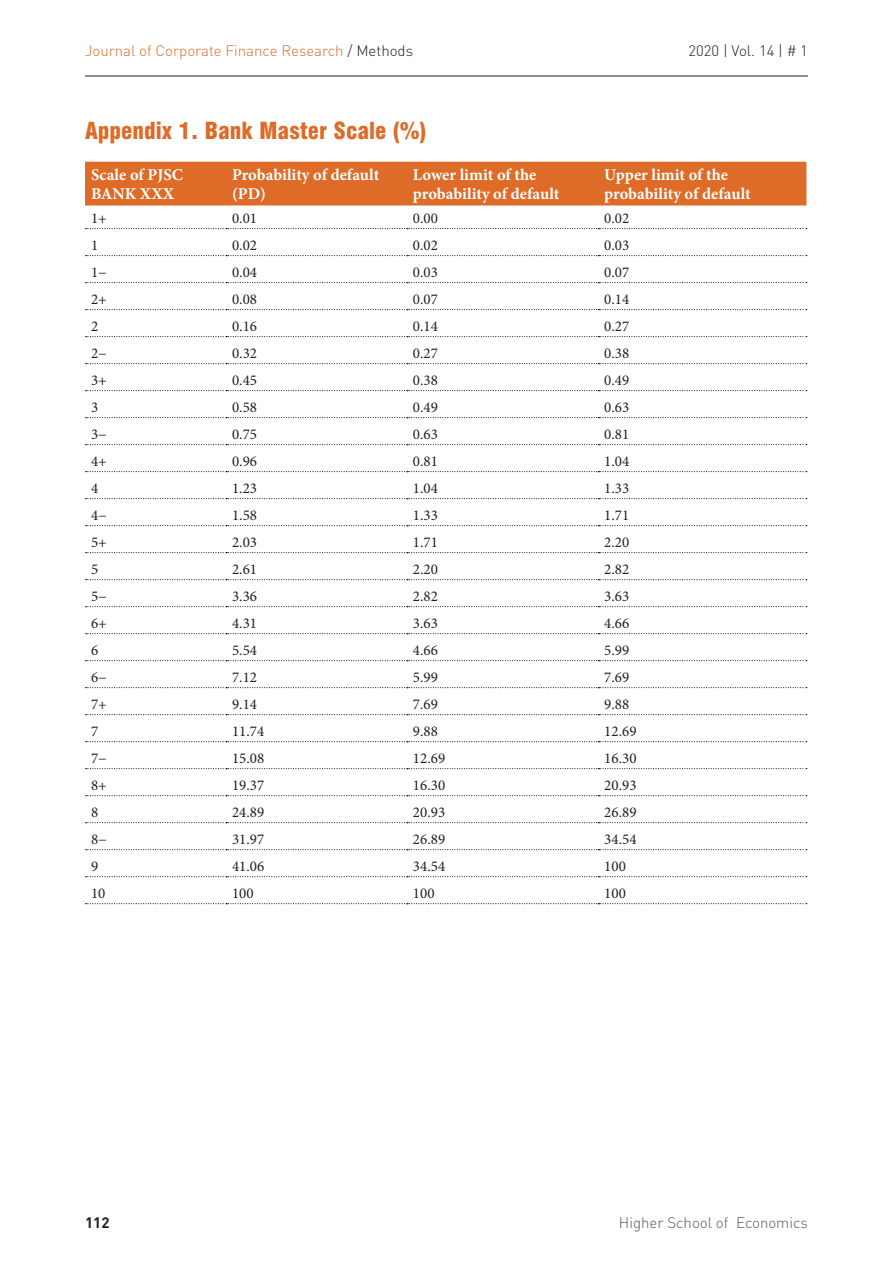
<style>
.page{position:relative;width:893px;height:1263px;background:#fff}
.page>*{position:absolute;margin:0;border:0;box-sizing:border-box;transform-origin:0 0}
.Подзаголовок{font:24px "Helios Cond Black C";color:#de6b27}
.ТАБЛИЦА_ЗАГ{font:700 16.5px/19.8px "Minion Pro";letter-spacing:-.005em;color:#fff}
.Текст_ENG{font:15px "Minion Pro";color:#231f20}
.t1{font:300 15px "DIN Pro";color:#de6b27}
.t2{font:300 15px "DIN Pro";color:#57585a}
.t3{font:300 15px "DIN Pro";color:#231f20}
.t4{font:700 15px "DIN Pro";color:#231f20}
.s1{color:#231f20}
</style>
<div class="page">
<hr style="left:85px;top:76px;width:723px;height:1px;background:#231f20">
<div style="left:85px;top:162px;width:721px;height:43px;background:#de6b27"></div>
<svg style="left:86px;top:228px;width:721px;height:1px"></svg>
<svg style="left:86px;top:255px;width:721px;height:1px"></svg>
<svg style="left:86px;top:282px;width:721px;height:1px"></svg>
<svg style="left:86px;top:309px;width:721px;height:1px"></svg>
<svg style="left:86px;top:336px;width:721px;height:1px"></svg>
<svg style="left:86px;top:363px;width:721px;height:1px"></svg>
<svg style="left:86px;top:390px;width:721px;height:1px"></svg>
<svg style="left:86px;top:417px;width:721px;height:1px"></svg>
<svg style="left:86px;top:444px;width:721px;height:1px"></svg>
<svg style="left:86px;top:471px;width:721px;height:1px"></svg>
<svg style="left:86px;top:498px;width:721px;height:1px"></svg>
<svg style="left:86px;top:525px;width:721px;height:1px"></svg>
<svg style="left:86px;top:552px;width:721px;height:1px"></svg>
<svg style="left:86px;top:579px;width:721px;height:1px"></svg>
<svg style="left:86px;top:606px;width:721px;height:1px"></svg>
<svg style="left:86px;top:633px;width:721px;height:1px"></svg>
<svg style="left:86px;top:660px;width:721px;height:1px"></svg>
<svg style="left:86px;top:687px;width:721px;height:1px"></svg>
<svg style="left:86px;top:714px;width:721px;height:1px"></svg>
<svg style="left:86px;top:741px;width:721px;height:1px"></svg>
<svg style="left:86px;top:768px;width:721px;height:1px"></svg>
<svg style="left:86px;top:795px;width:721px;height:1px"></svg>
<svg style="left:86px;top:822px;width:721px;height:1px"></svg>
<svg style="left:86px;top:849px;width:721px;height:1px"></svg>
<svg style="left:86px;top:876px;width:721px;height:1px"></svg>
<svg style="left:86px;top:903px;width:721px;height:1px"></svg>
<p class="t1" style="left:85px;top:40px;width:330px">Journal of Corporate Finance Research <span class="s1">/ Methods</span></p>
<p class="t3" style="left:688px;top:40px;width:121px">2020 | Vol. 14 | # 1</p>
<p class="Подзаголовок" style="left:85px;top:116px;width:343px">Appendix 1. Bank Master Scale (%)</p>
<p class="ТАБЛИЦА_ЗАГ" style="left:91px;top:164px;width:93px">Scale of PJSC<br>BANK ХХХ</p>
<p class="ТАБЛИЦА_ЗАГ" style="left:232px;top:164px;width:149px">Probability of default (PD)</p>
<p class="ТАБЛИЦА_ЗАГ" style="left:413px;top:164px;width:148px">Lower limit of the probability of default</p>
<p class="ТАБЛИЦА_ЗАГ" style="left:604px;top:164px;width:148px">Upper limit of the probability of default</p>
<p class="Текст_ENG" style="left:91px;top:208px;width:17px">1+</p>
<p class="Текст_ENG" style="left:232px;top:208px;width:27px">0.01</p>
<p class="Текст_ENG" style="left:413px;top:208px;width:27px">0.00</p>
<p class="Текст_ENG" style="left:604px;top:208px;width:27px">0.02</p>
<p class="Текст_ENG" style="left:91px;top:235px;width:9px">1</p>
<p class="Текст_ENG" style="left:232px;top:235px;width:27px">0.02</p>
<p class="Текст_ENG" style="left:413px;top:235px;width:27px">0.02</p>
<p class="Текст_ENG" style="left:604px;top:235px;width:27px">0.03</p>
<p class="Текст_ENG" style="left:91px;top:262px;width:17px">1−</p>
<p class="Текст_ENG" style="left:232px;top:262px;width:27px">0.04</p>
<p class="Текст_ENG" style="left:413px;top:262px;width:27px">0.03</p>
<p class="Текст_ENG" style="left:604px;top:262px;width:27px">0.07</p>
<p class="Текст_ENG" style="left:91px;top:289px;width:17px">2+</p>
<p class="Текст_ENG" style="left:232px;top:289px;width:27px">0.08</p>
<p class="Текст_ENG" style="left:413px;top:289px;width:27px">0.07</p>
<p class="Текст_ENG" style="left:604px;top:289px;width:27px">0.14</p>
<p class="Текст_ENG" style="left:91px;top:316px;width:9px">2</p>
<p class="Текст_ENG" style="left:232px;top:316px;width:27px">0.16</p>
<p class="Текст_ENG" style="left:413px;top:316px;width:27px">0.14</p>
<p class="Текст_ENG" style="left:604px;top:316px;width:27px">0.27</p>
<p class="Текст_ENG" style="left:91px;top:343px;width:17px">2−</p>
<p class="Текст_ENG" style="left:232px;top:343px;width:27px">0.32</p>
<p class="Текст_ENG" style="left:413px;top:343px;width:27px">0.27</p>
<p class="Текст_ENG" style="left:604px;top:343px;width:27px">0.38</p>
<p class="Текст_ENG" style="left:91px;top:370px;width:17px">3+</p>
<p class="Текст_ENG" style="left:232px;top:370px;width:27px">0.45</p>
<p class="Текст_ENG" style="left:413px;top:370px;width:27px">0.38</p>
<p class="Текст_ENG" style="left:604px;top:370px;width:27px">0.49</p>
<p class="Текст_ENG" style="left:91px;top:397px;width:9px">3</p>
<p class="Текст_ENG" style="left:232px;top:397px;width:27px">0.58</p>
<p class="Текст_ENG" style="left:413px;top:397px;width:27px">0.49</p>
<p class="Текст_ENG" style="left:604px;top:397px;width:27px">0.63</p>
<p class="Текст_ENG" style="left:91px;top:424px;width:17px">3−</p>
<p class="Текст_ENG" style="left:232px;top:424px;width:27px">0.75</p>
<p class="Текст_ENG" style="left:413px;top:424px;width:27px">0.63</p>
<p class="Текст_ENG" style="left:604px;top:424px;width:27px">0.81</p>
<p class="Текст_ENG" style="left:91px;top:451px;width:17px">4+</p>
<p class="Текст_ENG" style="left:232px;top:451px;width:27px">0.96</p>
<p class="Текст_ENG" style="left:413px;top:451px;width:27px">0.81</p>
<p class="Текст_ENG" style="left:604px;top:451px;width:27px">1.04</p>
<p class="Текст_ENG" style="left:91px;top:478px;width:9px">4</p>
<p class="Текст_ENG" style="left:232px;top:478px;width:27px">1.23</p>
<p class="Текст_ENG" style="left:413px;top:478px;width:27px">1.04</p>
<p class="Текст_ENG" style="left:604px;top:478px;width:27px">1.33</p>
<p class="Текст_ENG" style="left:91px;top:505px;width:17px">4−</p>
<p class="Текст_ENG" style="left:232px;top:505px;width:27px">1.58</p>
<p class="Текст_ENG" style="left:413px;top:505px;width:27px">1.33</p>
<p class="Текст_ENG" style="left:604px;top:505px;width:27px">1.71</p>
<p class="Текст_ENG" style="left:91px;top:532px;width:17px">5+</p>
<p class="Текст_ENG" style="left:232px;top:532px;width:27px">2.03</p>
<p class="Текст_ENG" style="left:413px;top:532px;width:27px">1.71</p>
<p class="Текст_ENG" style="left:604px;top:532px;width:27px">2.20</p>
<p class="Текст_ENG" style="left:91px;top:559px;width:9px">5</p>
<p class="Текст_ENG" style="left:232px;top:559px;width:27px">2.61</p>
<p class="Текст_ENG" style="left:413px;top:559px;width:27px">2.20</p>
<p class="Текст_ENG" style="left:604px;top:559px;width:27px">2.82</p>
<p class="Текст_ENG" style="left:91px;top:586px;width:17px">5−</p>
<p class="Текст_ENG" style="left:232px;top:586px;width:27px">3.36</p>
<p class="Текст_ENG" style="left:413px;top:586px;width:27px">2.82</p>
<p class="Текст_ENG" style="left:604px;top:586px;width:27px">3.63</p>
<p class="Текст_ENG" style="left:91px;top:613px;width:17px">6+</p>
<p class="Текст_ENG" style="left:232px;top:613px;width:27px">4.31</p>
<p class="Текст_ENG" style="left:413px;top:613px;width:27px">3.63</p>
<p class="Текст_ENG" style="left:604px;top:613px;width:27px">4.66</p>
<p class="Текст_ENG" style="left:91px;top:640px;width:9px">6</p>
<p class="Текст_ENG" style="left:232px;top:640px;width:27px">5.54</p>
<p class="Текст_ENG" style="left:413px;top:640px;width:27px">4.66</p>
<p class="Текст_ENG" style="left:604px;top:640px;width:27px">5.99</p>
<p class="Текст_ENG" style="left:91px;top:667px;width:17px">6−</p>
<p class="Текст_ENG" style="left:232px;top:667px;width:27px">7.12</p>
<p class="Текст_ENG" style="left:413px;top:667px;width:27px">5.99</p>
<p class="Текст_ENG" style="left:604px;top:667px;width:27px">7.69</p>
<p class="Текст_ENG" style="left:91px;top:694px;width:17px">7+</p>
<p class="Текст_ENG" style="left:232px;top:694px;width:27px">9.14</p>
<p class="Текст_ENG" style="left:413px;top:694px;width:27px">7.69</p>
<p class="Текст_ENG" style="left:604px;top:694px;width:27px">9.88</p>
<p class="Текст_ENG" style="left:91px;top:721px;width:9px">7</p>
<p class="Текст_ENG" style="left:232px;top:721px;width:34px">11.74</p>
<p class="Текст_ENG" style="left:413px;top:721px;width:27px">9.88</p>
<p class="Текст_ENG" style="left:604px;top:721px;width:34px">12.69</p>
<p class="Текст_ENG" style="left:91px;top:748px;width:17px">7−</p>
<p class="Текст_ENG" style="left:232px;top:748px;width:34px">15.08</p>
<p class="Текст_ENG" style="left:413px;top:748px;width:34px">12.69</p>
<p class="Текст_ENG" style="left:604px;top:748px;width:34px">16.30</p>
<p class="Текст_ENG" style="left:91px;top:775px;width:17px">8+</p>
<p class="Текст_ENG" style="left:232px;top:775px;width:34px">19.37</p>
<p class="Текст_ENG" style="left:413px;top:775px;width:34px">16.30</p>
<p class="Текст_ENG" style="left:604px;top:775px;width:34px">20.93</p>
<p class="Текст_ENG" style="left:91px;top:802px;width:9px">8</p>
<p class="Текст_ENG" style="left:232px;top:802px;width:34px">24.89</p>
<p class="Текст_ENG" style="left:413px;top:802px;width:34px">20.93</p>
<p class="Текст_ENG" style="left:604px;top:802px;width:34px">26.89</p>
<p class="Текст_ENG" style="left:91px;top:829px;width:17px">8−</p>
<p class="Текст_ENG" style="left:232px;top:829px;width:34px">31.97</p>
<p class="Текст_ENG" style="left:413px;top:829px;width:34px">26.89</p>
<p class="Текст_ENG" style="left:604px;top:829px;width:34px">34.54</p>
<p class="Текст_ENG" style="left:91px;top:856px;width:9px">9</p>
<p class="Текст_ENG" style="left:232px;top:856px;width:34px">41.06</p>
<p class="Текст_ENG" style="left:413px;top:856px;width:34px">34.54</p>
<p class="Текст_ENG" style="left:604px;top:856px;width:23px">100</p>
<p class="Текст_ENG" style="left:91px;top:883px;width:16px">10</p>
<p class="Текст_ENG" style="left:232px;top:883px;width:23px">100</p>
<p class="Текст_ENG" style="left:413px;top:883px;width:23px">100</p>
<p class="Текст_ENG" style="left:604px;top:883px;width:23px">100</p>
<p class="t4" style="left:85px;top:1212px;width:26px">112</p>
<p class="t2" style="left:619px;top:1212px;width:190px">Higher School of Economics</p>
</div>
